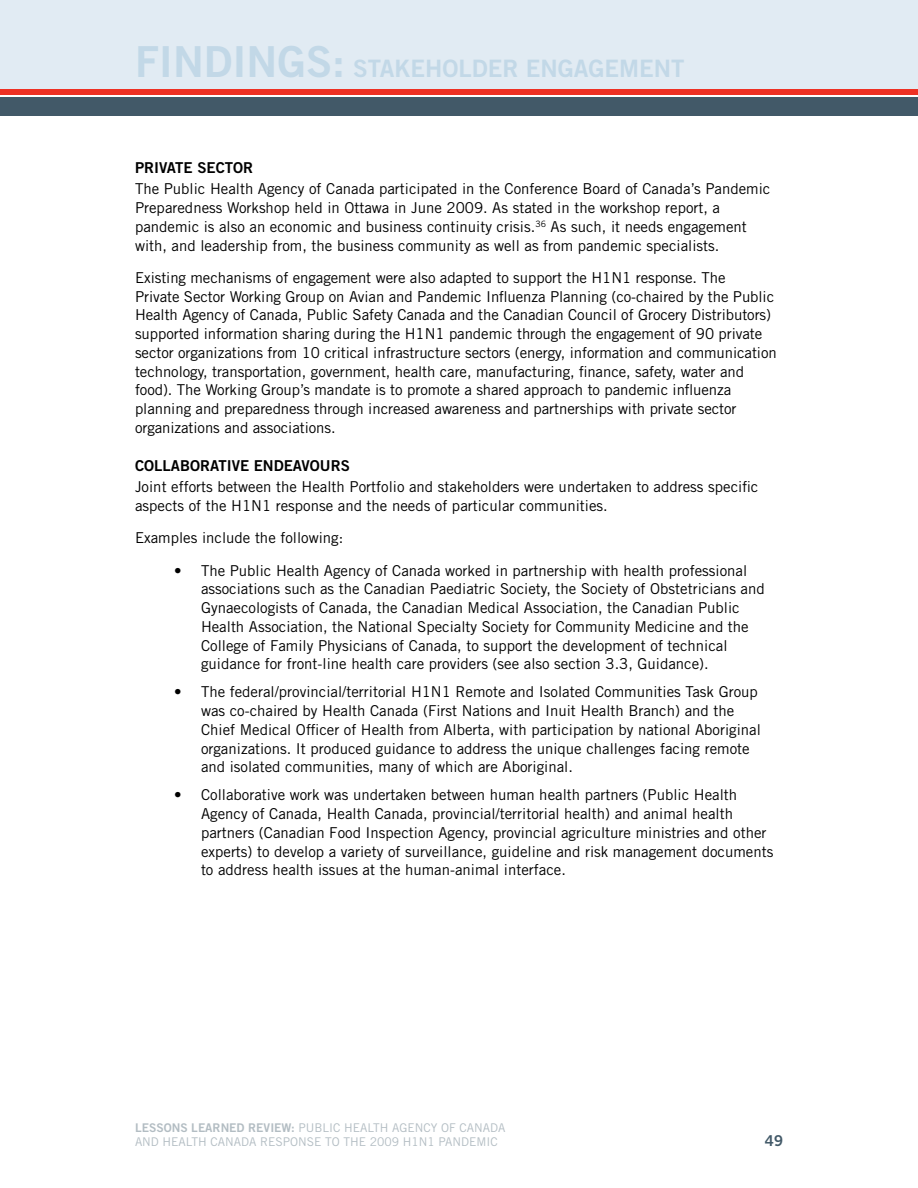
<style>
.page{position:relative;width:918px;height:1188px;background:#fff}
.page>*{position:absolute;margin:0;border:0;box-sizing:border-box;transform-origin:0 0}
.t1{font:24px "Trade Gothic LT Std Bd 2";color:#c2d8e7}
.t2{font:15px/18.8px "Trade Gothic LT Std";color:#000}
.t3{font:15px "Trade Gothic LT Std Bd 2";color:#000}
.t4{font:15px "Trade Gothic LT Std Bd 2";color:#425968}
.t5{font:12px/14.2px "Trade Gothic LT Std";color:#b3bdc3}
.s1{font-size:42.75px}
.s2{font-family:"Trade Gothic LT Std Bd 2"}
</style>
<div class="page">
<div style="left:0;top:0;width:918px;height:90px;background:#e1ebf3"></div>
<div style="left:0;top:97px;width:918px;height:18px;background:#425968"></div>
<div style="left:0;top:90px;width:918px;height:5px;background:#ee3124"></div>
<h1 class="t1" style="left:135px;top:53px;width:551px"><span class="s1">FINDINGS:</span> STAKEHOLDER ENGAGEMENT</h1>
<p class="t3" style="left:135px;top:158px;width:120px">PRIVATE SECTOR</p>
<p class="t2" style="left:135px;top:179px;width:637px">The Public Health Agency of Canada participated in the Conference Board of Canada’s Pandemic Preparedness Workshop held in Ottawa in June 2009. As stated in the workshop report, a pandemic is also an economic and business continuity crisis.<sup>36</sup> As such, it needs engagement with, and leadership from, the business community as well as from pandemic specialists.</p>
<p class="t2" style="left:135px;top:268px;width:643px">Existing mechanisms of engagement were also adapted to support the H1N 1 response. The<br>Private Sector Working Group on Avian and Pandemic I nfluenza Planning (co-chaired by the Public Health Agency of Canada, Public Safety Canada and the Canadian Council of Grocery Distributors) supported information sharing during the H1N 1 pandemic through the engagement of 90 private sector organizations from 10 critical infrastructure sectors (energy, information and communication technology, transportation, government, health care, manufacturing, finance, safety, water and food). The Working Group’s mandate is to promote a shared approach to pandemic influenza planning and preparedness through increased awareness and partnerships with private sector organizations and associations.</p>
<p class="t3" style="left:135px;top:456px;width:216px">COLLABORATIVE ENDEAVOURS</p>
<p class="t2" style="left:135px;top:478px;width:625px">Joint efforts between the Health Portfolio and stakeholders were undertaken to address specific aspects of the H1N 1 response and the needs of particular communities.</p>
<p class="t2" style="left:135px;top:529px;width:210px">Examples include the following:</p>
<p class="t2" style="left:201px;top:561px;width:565px;text-indent:-27px">• The Public Health Agency of Canada worked in partnership with health professional associations such as the Canadian Paediatric Society, the Society of Obstetricians and Gynaecologists of Canada, the Canadian Medical Association, the Canadian Public Health Association, the National Specialty Society for Community Medicine and the College of Family Physicians of Canada, to support the development of technical guidance for front-line health care providers (see also section 3.3, Guidance).</p>
<p class="t2" style="left:201px;top:683px;width:561px;text-indent:-27px">• The federal/provincial/territorial H1N 1 Remote and I solated Communities Task Group was co-chaired by Health Canada (First Nations and I nuit Health Branch) and the Chief Medical Officer of Health from Alberta, with participation by national Aboriginal organizations. It produced guidance to address the unique challenges facing remote and isolated communities, many of which are Aboriginal.</p>
<p class="t2" style="left:201px;top:785px;width:574px;text-indent:-27px">• Collaborative work was undertaken between human health partners (Public Health Agency of Canada, Health Canada, provincial/territorial health) and animal health partners (Canadian Food I nspection Agency, provincial agriculture ministries and other experts) to develop a variety of surveillance, guideline and risk management documents to address health issues at the human-animal interface.</p>
<p class="t5" style="left:135px;top:1120px;width:372px"><span class="s2">LESSONS LEARNED REVIEW:</span> Public Health Agency of Canada and Health Canada Response to th e 2009 H1N 1 Pandemic</p>
<p class="t4" style="left:765px;top:1131px;width:20px">49</p>
</div>
